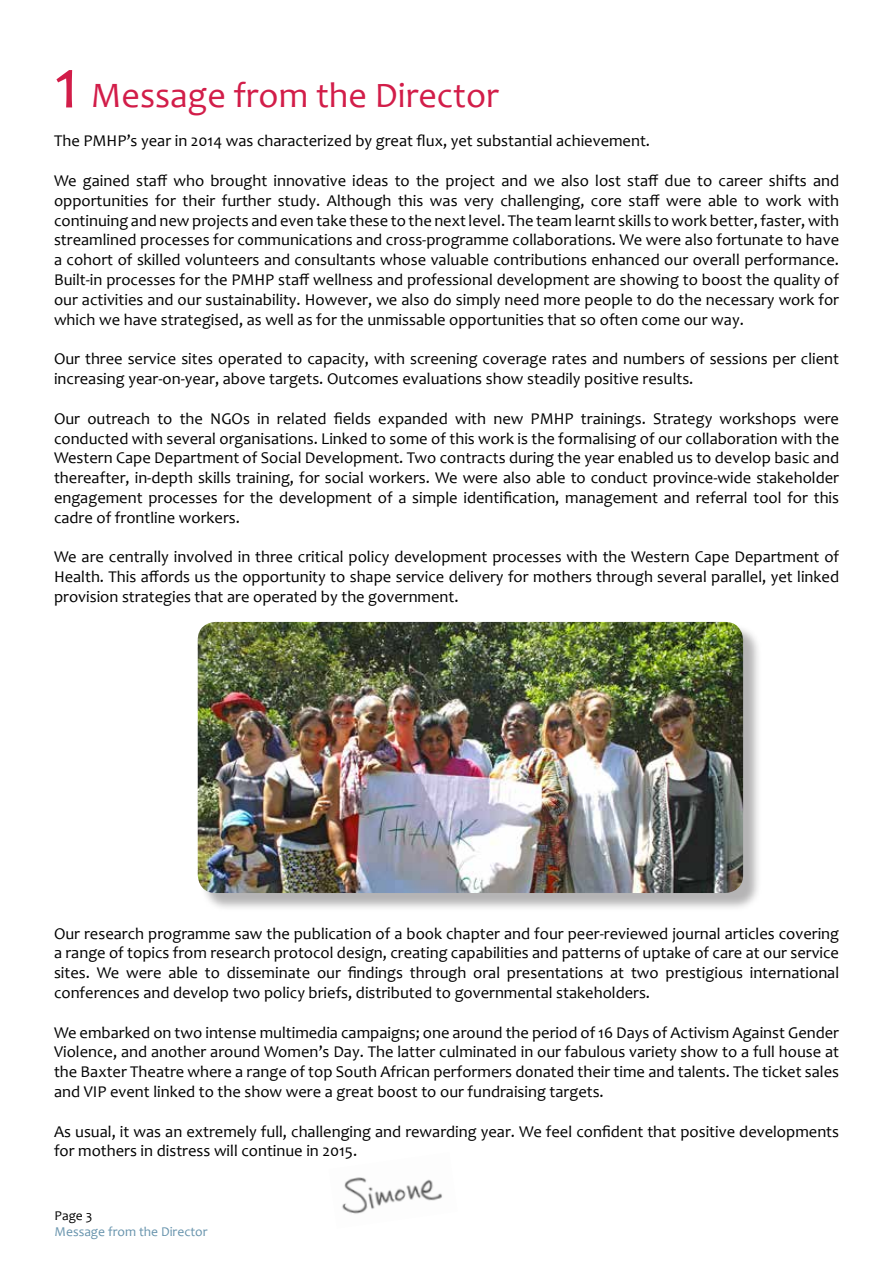
<style>
.page{position:relative;width:893px;height:1263px;background:#fff}
.page>*{position:absolute;margin:0;border:0;box-sizing:border-box;transform-origin:0 0}
.t1{font:36px "Candara";color:#d21d49}
.t2{font:16.5px/19.8px "Candara";color:#000;text-align:justify}
.t3{font:13.5px "Candara";color:#6894ad}
.t4{font:13.5px "Candara";color:#000}
.s1{font-size:72px}
</style>
<div class="page">
<div style="left:200px;top:624px;width:562px;height:287px;background:#9c9b9c;opacity:.75"></div>
<img style="left:198px;top:622px;width:545px;height:271px">
<img style="left:342px;top:1177px;width:100px;height:37px">
<h1 class="t1" style="left:54px;top:73px;width:447px"><span class="s1">1</span> Message from the Director</h1>
<p class="t2" style="left:54px;top:131px;width:598px">The PMHP’s year in 2014 was characterized by great flux, yet substantial achievement.</p>
<p class="t2" style="left:54px;top:171px;width:787px">We gained staff who brought innovative ideas to the project and we also lost staff due to career shifts and opportunities for their further study. Although this was very challenging, core staff were able to work with continuing and new projects and even take these to the next level. The team learnt skills to work better, faster, with streamlined processes for communications and cross-programme collaborations. We were also fortunate to have a cohort of skilled volunteers and consultants whose valuable contributions enhanced our overall performance.<br>Built-in processes for the PMHP staff wellness and professional development are showing to boost the quality of our activities and our sustainability. However, we also do simply need more people to do the necessary work for which we have strategised, as well as for the unmissable opportunities that so often come our way.</p>
<p class="t2" style="left:54px;top:349px;width:787px">Our three service sites operated to capacity, with screening coverage rates and numbers of sessions per client increasing year-on-year, above targets. Outcomes evaluations show steadily positive results.</p>
<p class="t2" style="left:54px;top:408px;width:787px">Our outreach to the NGOs in related fields expanded with new PMHP trainings. Strategy workshops were conducted with several organisations. Linked to some of this work is the formalising of our collaboration with the Western Cape Department of Social Development. Two contracts during the year enabled us to develop basic and thereafter, in-depth skills training, for social workers. We were also able to conduct province-wide stakeholder engagement processes for the development of a simple identification, management and referral tool for this cadre of frontline workers.</p>
<p class="t2" style="left:54px;top:547px;width:787px">We are centrally involved in three critical policy development processes with the Western Cape Department of Health. This affords us the opportunity to shape service delivery for mothers through several parallel, yet linked provision strategies that are operated by the government.</p>
<p class="t2" style="left:54px;top:923px;width:787px">Our research programme saw the publication of a book chapter and four peer-reviewed journal articles covering a range of topics from research protocol design, creating capabilities and patterns of uptake of care at our service sites. We were able to disseminate our findings through oral presentations at two prestigious international conferences and develop two policy briefs, distributed to governmental stakeholders.</p>
<p class="t2" style="left:54px;top:1022px;width:787px">We embarked on two intense multimedia campaigns; one around the period of 16 Days of Activism Against Gender Violence, and another around Women’s Day. The latter culminated in our fabulous variety show to a full house at the Baxter Theatre where a range of top South African performers donated their time and talents. The ticket sales and VIP event linked to the show were a great boost to our fundraising targets.</p>
<p class="t2" style="left:54px;top:1121px;width:787px">As usual, it was an extremely full, challenging and rewarding year. We feel confident that positive developments for mothers in distress will continue in 2015.</p>
<p class="t4" style="left:55px;top:1207px;width:39px">Page 3</p>
<p class="t3" style="left:55px;top:1223px;width:155px">Message from the Director</p>
</div>
